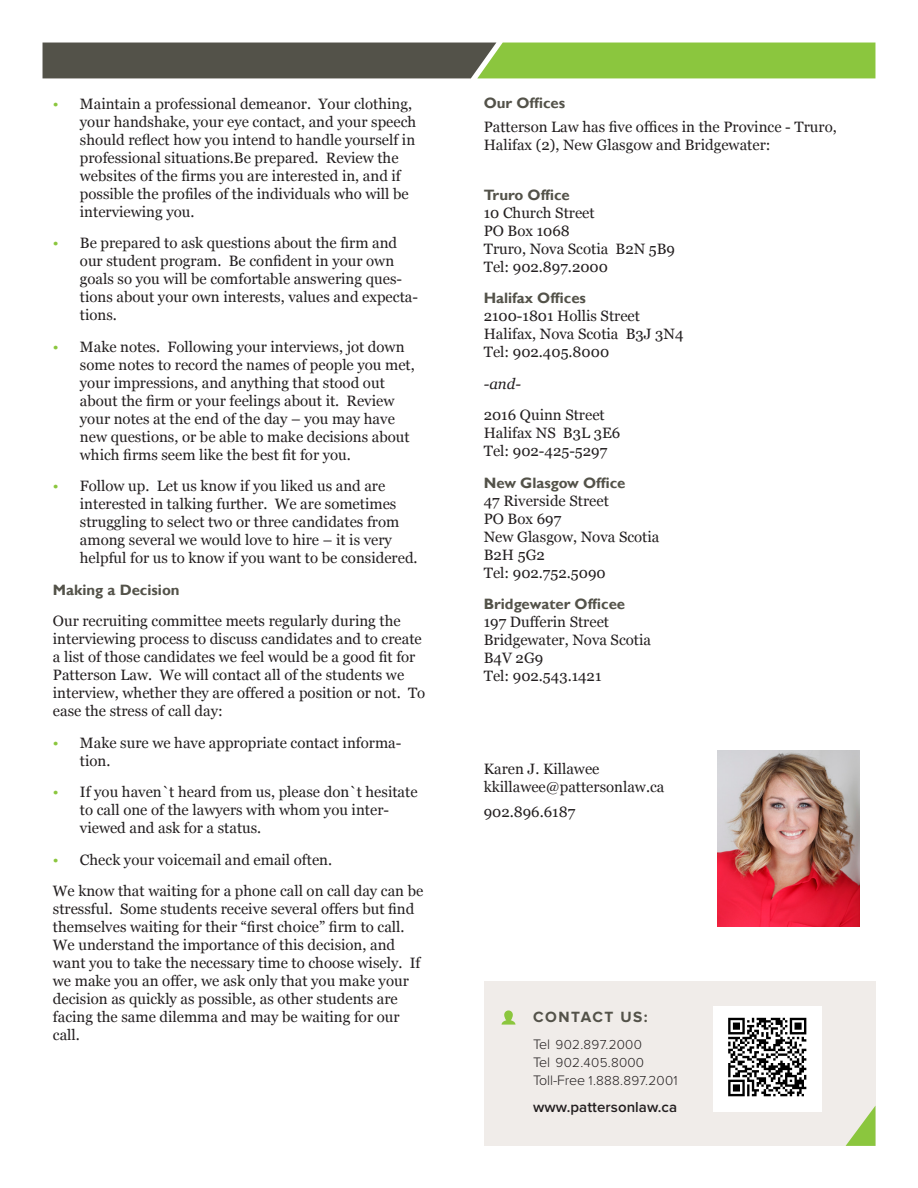
<style>
.page{position:relative;width:918px;height:1188px;background:#fff}
.page>*{position:absolute;margin:0;border:0;box-sizing:border-box;transform-origin:0 0}
.Body{font:700 15.3px "Proxima Nova A";letter-spacing:.1em;color:#535249}
.t1{font:15px/18px "Georgia";color:#231f20}
.t2{font:700 15px "Gill Sans";color:#535249}
.t3{font:600 15px "Proxima Nova";letter-spacing:.005em;color:#231f20}
.t4{font:italic 15px "Georgia";color:#231f20}
.t5{font:300 13.5px/18px "Proxima Nova";letter-spacing:.02em;color:#231f20}
.s1{color:#8bc63e}
.s2{font-family:"Gill Sans";font-weight:700;color:#535249}
.s3{font-size:14.25px}
</style>
<div class="page">
<svg style="left:43px;top:43px;width:832px;height:35px;background:#6e8945"></svg>
<div style="left:484px;top:981px;width:391px;height:164px;background:#f0ece9"></div>
<svg style="left:846px;top:1106px;width:29px;height:40px"></svg>
<img style="left:714px;top:1006px;width:108px;height:105px">
<svg style="left:502px;top:1010px;width:13px;height:15px"></svg>
<img style="left:717px;top:750px;width:142px;height:177px">
<p class="t1" style="left:80px;top:95px;width:338px;text-indent:-27px"><span class="s1">•</span> Maintain a professional demeanor. Your clothing, your handshake, your eye contact, and your speech should reflect how you intend to handle yourself in professional situations.Be prepared. Review the websites of the firms you are interested in, and if possible the profiles of the individuals who will be interviewing you.</p>
<p class="t1" style="left:80px;top:234px;width:340px;text-indent:-27px"><span class="s1">•</span> Be prepared to ask questions about the firm and our student program. Be confident in your own goals so you will be comfortable answering ques&shy;tions about your own interests, values and expecta&shy;tions.</p>
<p class="t1" style="left:80px;top:338px;width:336px;text-indent:-27px"><span class="s1">•</span> Make notes. Following your interviews, jot down some notes to record the names of people you met, your impressions, and anything that stood out about the firm or your feelings about it. Review your notes at the end of the day – you may have new questions, or be able to make decisions about which firms seem like the best fit for you.</p>
<p class="t1" style="left:80px;top:477px;width:339px;text-indent:-27px"><span class="s1">•</span> Follow up. Let us know if you liked us and are interested in talking further. We are sometimes struggling to select two or three candidates from among several we would love to hire – it is very helpful for us to know if you want to be considered.</p>
<p class="t2" style="left:53px;top:580px;width:128px">Making a Decision</p>
<p class="t1" style="left:53px;top:612px;width:374px">Our recruiting committee meets regularly during the interviewing process to discuss candidates and to create a list of those candidates we feel would be a good fit for Patterson Law. We will contact all of the students we interview, whether they are offered a position or not. To ease the stress of call day:</p>
<p class="t1" style="left:80px;top:734px;width:323px;text-indent:-27px"><span class="s1">•</span> Make sure we have appropriate contact informa&shy;tion.</p>
<p class="t1" style="left:80px;top:783px;width:339px;text-indent:-27px"><span class="s1">•</span> If you haven`t heard from us, please don`t hesitate to call one of the lawyers with whom you inter&shy;viewed and ask for a status.</p>
<p class="t1" style="left:53px;top:851px;width:281px"><span class="s1">•</span> Check your voicemail and email often.</p>
<p class="t1" style="left:53px;top:882px;width:372px">We know that waiting for a phone call on call day can be stressful. Some students receive several offers but find themselves waiting for their “first choice” firm to call.<br>We understand the importance of this decision, and want you to take the necessary time to choose wisely. If we make you an offer, we ask only that you make your decision as quickly as possible, as other students are facing the same dilemma and may be waiting for our call.</p>
<p class="t2" style="left:484px;top:93px;width:83px">Our Offices</p>
<p class="t1" style="left:484px;top:118px;width:355px">Patterson Law has five offices in the Province - Truro,<br>Halifax (2), New Glasgow and Bridgewater:</p>
<p class="t1" style="left:484px;top:186px;width:193px"><span class="s2">Truro Office<br></span>10 Church Street<br>PO Box 1068<br>Truro, Nova Scotia B2N 5B9<br>Tel: 902.897.2000</p>
<p class="t1" style="left:484px;top:289px;width:201px"><span class="s2">Halifax Offices<br></span>2100-1801 Hollis Street<br>Halifax, Nova Scotia B3J 3N4<br>Tel: 902.405.8000</p>
<p class="t4" style="left:484px;top:374px;width:39px">-and-</p>
<p class="t1" style="left:484px;top:406px;width:138px">2016 Quinn Street<br>Halifax NS B3L 3E6<br>Tel: 902-425-5297</p>
<p class="t1" style="left:484px;top:474px;width:177px"><span class="s2">New Glasgow Office<br></span>47 Riverside Street<br>PO Box 697<br>New Glasgow, Nova Scotia<br>B2H 5G2<br>Tel: 902.752.5090</p>
<p class="t1" style="left:484px;top:595px;width:169px"><span class="s2">Bridgewater Officee<br></span>197 Dufferin Street<br>Bridgewater, Nova Scotia<br>B4V 2G9<br>Tel: 902.543.1421</p>
<p class="t1" style="left:484px;top:761px;width:182px">Karen J. Killawee kkillawee@pattersonlaw.ca</p>
<p class="t1" style="left:484px;top:803px;width:93px">902.896.6187</p>
<p class="Body" style="left:533px;top:1008px;width:116px">CONTACT US:</p>
<p class="t5" style="left:533px;top:1036px;width:146px"><span class="s3">Tel</span> 902.897.2000<br><span class="s3">Tel</span> 902.405.8000<br><span class="s3">Toll-Free</span> 1.888.897.2001</p>
<p class="t3" style="left:533px;top:1098px;width:146px">www.pattersonlaw.ca</p>
</div>
